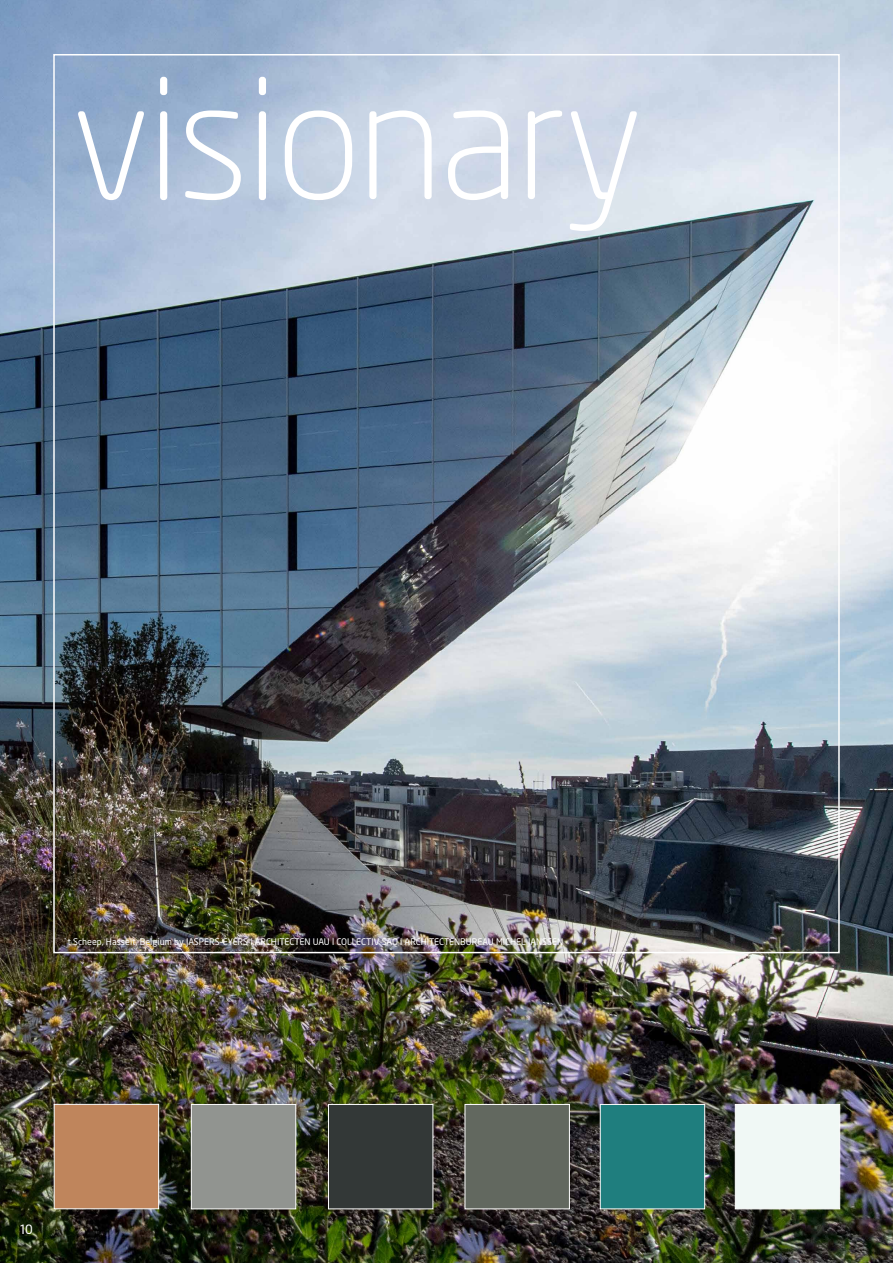
<style>
.page{position:relative;width:893px;height:1263px;background:#fff}
.page>*{position:absolute;margin:0;border:0;box-sizing:border-box;transform-origin:0 0}
.t1{font:300 163.5px "Neo Sans Pro";letter-spacing:-.02em;color:#fff}
.t2{font:12.75px "Neo Sans Pro";color:#fff}
.Absatzformat_1{font:9px "Neo Sans Pro";color:#fff}
</style>
<div class="page">
<img style="left:0;top:0;width:893px;height:1263px">
<img style="left:52px;top:53px;width:788px;height:901px">
<div style="left:191px;top:1104px;width:105px;height:105px;background:#919490;border:1px solid #fff"></div>
<div style="left:54px;top:1104px;width:105px;height:105px;background:#bf855c;border:1px solid #fff"></div>
<div style="left:328px;top:1104px;width:105px;height:105px;background:#333837;border:1px solid #fff"></div>
<div style="left:465px;top:1104px;width:105px;height:105px;background:#62685f;border:1px solid #fff"></div>
<div style="left:600px;top:1104px;width:105px;height:105px;background:#1f7e7e;border:1px solid #fff"></div>
<div style="left:735px;top:1104px;width:105px;height:105px;background:#f0f8f5"></div>
<p class="t1" style="left:72px;top:42px;width:573px">visionary</p>
<p class="Absatzformat_1" style="left:64px;top:936px;width:501px">`t Scheep, Hasselt, Belgium by JASPERS-EYERS l ARCHITECTEN UAU l COLLECTIV SAQ l ARCHITECTENBUREAU MICHEL JANSSEN</p>
<h2 class="t2" style="left:20px;top:1221px;width:14px">10</h2>
</div>
